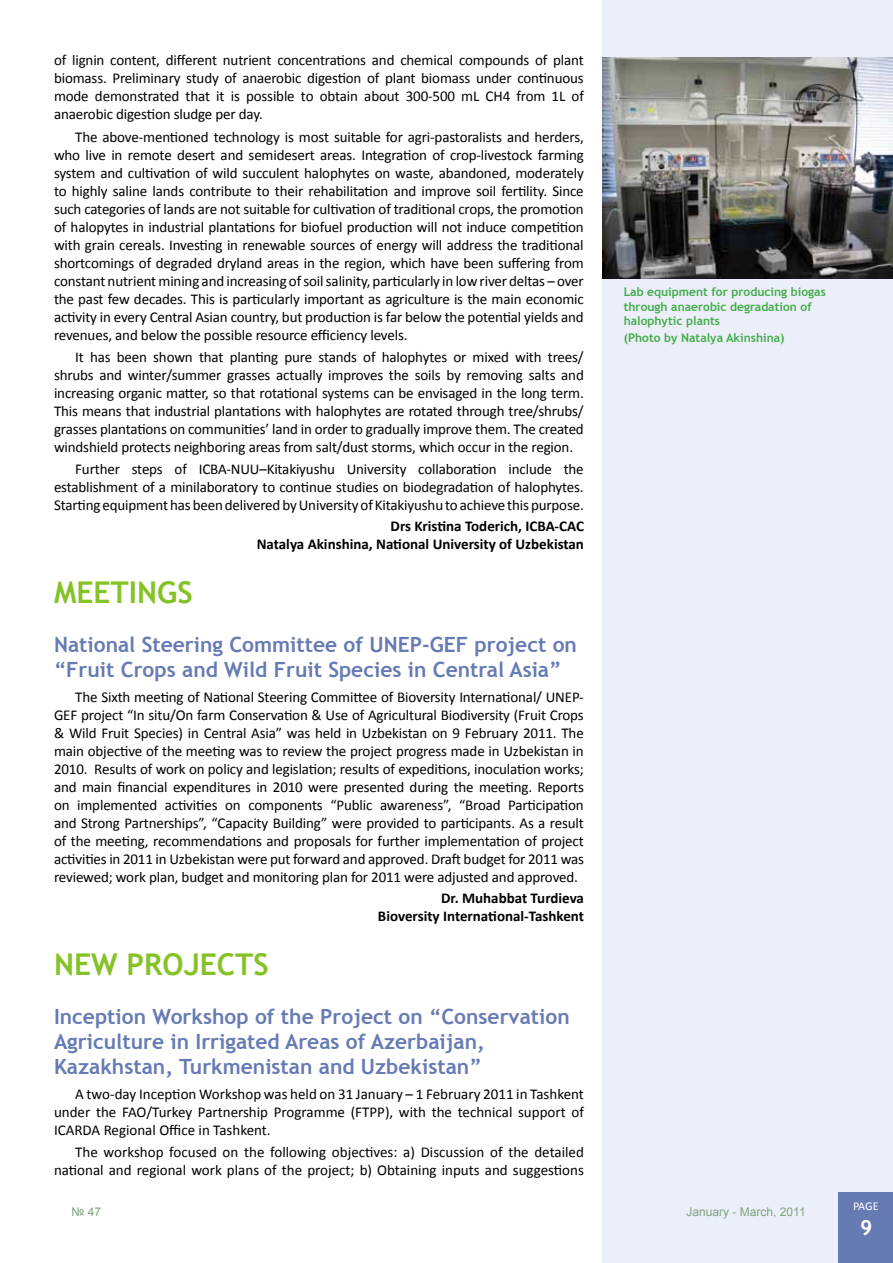
<style>
.page{position:relative;width:893px;height:1263px;background:#fff}
.page>*{position:absolute;margin:0;border:0;box-sizing:border-box;transform-origin:0 0}
.t1{font:700 30px "Trebuchet MS";color:#85c226}
.t2{font:700 21px/25.2px "Trebuchet MS";color:#667bb4}
.t3{font:700 21px "Trebuchet MS";color:#fff}
.t4{font:15px/18px "Calibri";letter-spacing:-.01em;color:#000;text-align:justify}
.t5{font:700 15px/18.6px "Calibri";color:#000;text-align:right}
.t6{font:700 12px/14.4px "Trebuchet MS";color:#41ad49}
.t7{font:12px "Arial";color:#7da57d}
.t8{font:12px "Calibri";color:#fff}
</style>
<div class="page">
<div style="left:602px;top:0;width:291px;height:1263px;background:#eceef9"></div>
<div style="left:839px;top:1193px;width:54px;height:70px;background:#667bb4"></div>
<img style="left:602px;top:57px;width:291px;height:222px">
<p class="t4" style="left:54px;top:51px;width:531px">of lignin content, different nutrient concentrations and chemical compounds of plant biomass. Preliminary study of anaerobic digestion of plant biomass under continuous mode demonstrated that it is possible to obtain about 300-500 mL CH4 from 1L of anaerobic digestion sludge per day.</p>
<p class="t4" style="left:54px;top:128px;width:531px;text-indent:21px">The above-mentioned technology is most suitable for agri-pastoralists and herders, who live in remote desert and semidesert areas. Integration of crop-livestock farming system and cultivation of wild succulent halophytes on waste, abandoned, moderately to highly saline lands contribute to their rehabilitation and improve soil fertility. Since such categories of lands are not suitable for cultivation of traditional crops, the promotion of halopytes in industrial plantations for biofuel production will not induce competition with grain cereals. Investing in renewable sources of energy will address the traditional shortcomings of degraded dryland areas in the region, which have been suffering from constant nutrient mining and increasing of soil salinity, particularly in low river deltas – over the past few decades. This is particularly important as agriculture is the main economic activity in every Central Asian country, but production is far below the potential yields and revenues, and below the possible resource efficiency levels.</p>
<p class="t4" style="left:54px;top:348px;width:531px;text-indent:21px">It has been shown that planting pure stands of halophytes or mixed with trees/ shrubs and winter/summer grasses actually improves the soils by removing salts and increasing organic matter, so that rotational systems can be envisaged in the long term.<br>This means that industrial plantations with halophytes are rotated through tree/shrubs/ grasses plantations on communities’ land in order to gradually improve them. The created windshield protects neighboring areas from salt/dust storms, which occur in the region.</p>
<p class="t4" style="left:54px;top:460px;width:531px;text-indent:21px">Further steps of ICBA-NUU–Kitakiyushu University collaboration include the establishment of a minilaboratory to continue studies on biodegradation of halophytes.<br>Starting equipment has been delivered by University of Kitakiyushu to achieve this purpose.</p>
<p class="t5" style="left:257px;top:516px;width:329px">Drs Kristina Toderich, ICBA-CAC<br>Natalya Akinshina, National University of Uzbekistan</p>
<h1 class="t1" style="left:54px;top:574px;width:140px">MEETINGS</h1>
<h2 class="t2" style="left:54px;top:632px;width:524px">National Steering Committee of UNEP-GEF project on “Fruit Crops and Wild Fruit Species in Central Asia”</h2>
<p class="t4" style="left:54px;top:688px;width:531px;text-indent:21px">The Sixth meeting of National Steering Committee of Bioversity International/ UNEP-GEF project “In situ/On farm Conservation &amp; Use of Agricultural Biodiversity (Fruit Crops &amp; Wild Fruit Species) in Central Asia” was held in Uzbekistan on 9 February 2011. The main objective of the meeting was to review the project progress made in Uzbekistan in 2010. Results of work on policy and legislation; results of expeditions, inoculation works; and main financial expenditures in 2010 were presented during the meeting. Reports on implemented activities on components “Public awareness”, “Broad Participation and Strong Partnerships”, “Capacity Building” were provided to participants. As a result of the meeting, recommendations and proposals for further implementation of project activities in 2011 in Uzbekistan were put forward and approved. Draft budget for 2011 was reviewed; work plan, budget and monitoring plan for 2011 were adjusted and approved.</p>
<p class="t5" style="left:378px;top:888px;width:208px">Dr. Muhabbat Turdieva<br>Bioversity International-Tashkent</p>
<h1 class="t1" style="left:54px;top:946px;width:216px">NEW PROJECTS</h1>
<h2 class="t2" style="left:54px;top:1004px;width:517px">Inception Workshop of the Project on “Conservation<br>Agriculture in Irrigated Areas of Azerbaijan,<br>Kazakhstan, Turkmenistan and Uzbekistan”</h2>
<p class="t4" style="left:54px;top:1085px;width:531px;text-indent:21px">A two-day Inception Workshop was held on 31 January – 1 February 2011 in Tashkent under the FAO/Turkey Partnership Programme (FTPP), with the technical support of ICARDA Regional Office in Tashkent.</p>
<p class="t4" style="left:54px;top:1143px;width:531px;text-align:right">The workshop focused on the following objectives: a) Discussion of the detailed national and regional work plans of the project; b) Obtaining inputs and suggestions</p>
<p class="t6" style="left:624px;top:285px;width:204px">Lab equipment for producing biogas through anaerobic degradation of halophytic plants</p>
<p class="t6" style="left:624px;top:331px;width:162px">(Photo by Natalya Akinshina)</p>
<p class="t7" style="left:72px;top:1204px;width:31px">№ 47</p>
<p class="t7" style="left:687px;top:1204px;width:121px">January - March, 2011</p>
<p class="t8" style="left:853px;top:1198px;width:27px">PAGE</p>
<h2 class="t3" style="left:860px;top:1214px;width:14px">9</h2>
</div>
